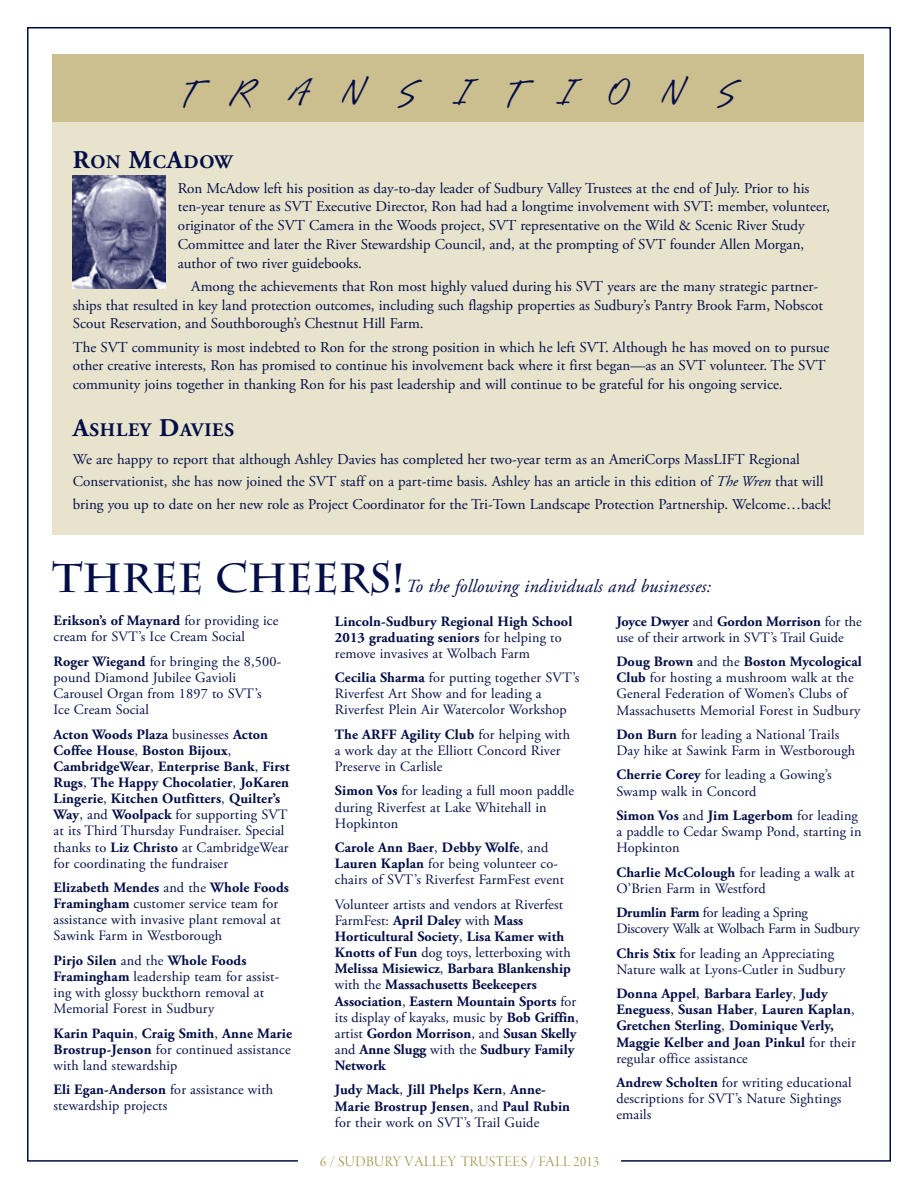
<style>
.page{position:relative;width:918px;height:1188px;background:#fff}
.page>*{position:absolute;margin:0;border:0;box-sizing:border-box;transform-origin:0 0}
.t1{font:43.5px "Brisa";letter-spacing:.815em;color:#030e46}
.t2{font:700 19.2px "Adobe Garamond Pro";letter-spacing:.04em;color:#030e46}
.t3{font:italic 18.45px "Adobe Garamond Pro";letter-spacing:.01em;color:#030e46}
.t4{font:15px/18.8px "Adobe Garamond Pro";color:#030e46}
.t5{font:15px "Garamond Premr Pro Lt Disp";letter-spacing:.025em;color:#9d8d3d}
.t6{font:14.25px/16.2px "Adobe Garamond Pro";letter-spacing:.01em;color:#030e46}
.t7{font:700 14.25px/16.2px "Adobe Garamond Pro";letter-spacing:.01em;color:#030e46}
.t8{font:14.25px/16.2px "Adobe Garamond Pro";letter-spacing:-.015em;color:#030e46}
.s1{font-size:25.5px}
.s2{font-style:italic}
.s3{font-family:"Charlemagne Std";font-weight:700;font-style:normal;font-size:40.65px}
.s4{font-weight:700}
.s5{font-weight:400}
</style>
<div class="page">
<div style="left:53px;top:59px;width:811px;height:476px;background:#e8e3cd"></div>
<div style="left:53px;top:54px;width:811px;height:68px;background:#cbbf90"></div>
<img style="left:73px;top:176px;width:93px;height:112px">
<h1 class="t1" style="left:181px;top:70px;width:556px">TRANSITIONS</h1>
<h2 class="t2" style="left:73px;top:151px;width:161px"><span class="s1">R</span>ON <span class="s1">M</span>C<span class="s1">A</span>DOW</h2>
<p class="t4" style="left:178px;top:179px;width:654px">Ron McAdow left his position as day-to-day leader of Sudbury Valley Trustees at the end of July. Prior to his ten-year tenure as SVT Executive Director, Ron had had a longtime involvement with SVT: member, volunteer, originator of the SVT Camera in the Woods project, SVT representative on the Wild &amp; Scenic River Study Committee and later the River Stewardship Council, and, at the prompting of SVT founder Allen Morgan, author of two river guidebooks.</p>
<p class="t4" style="left:73px;top:277px;width:752px;text-indent:119px">Among the achievements that Ron most highly valued during his SVT years are the many strategic partner&shy;ships that resulted in key land protection outcomes, including such flagship properties as Sudbury’s Pantry Brook Farm, Nobscot<br>Scout Reservation, and Southborough’s Chestnut Hill Farm.</p>
<p class="t4" style="left:73px;top:338px;width:758px">The SVT community is most indebted to Ron for the strong position in which he left SVT. Although he has moved on to pursue other creative interests, Ron has promised to continue his involvement back where it first began—as an SVT volunteer. The SVT community joins together in thanking Ron for his past leadership and will continue to be grateful for his ongoing service.</p>
<h2 class="t2" style="left:73px;top:419px;width:162px"><span class="s1">A</span>SHLEY <span class="s1">D</span>AVIES</h2>
<p class="t4" style="left:73px;top:448px;width:760px;line-height:22.5px">We are happy to report that although Ashley Davies has completed her two-year term as an AmeriCorps MassLIFT Regional<br>Conservationist, she has now joined the SVT staff on a part-time basis. Ashley has an article in this edition of <span class="s2">The Wren</span> that will bring you up to date on her new role as Project Coordinator for the Tri-Town Landscape Protection Partnership. Welcome…back!</p>
<p class="t3" style="left:52px;top:575px;width:661px"><span class="s3">THREE CHEERS!</span>To the following individuals and businesses:</p>
<p class="t6" style="left:54px;top:613px;width:226px"><span class="s4">Erikson’s of Maynard</span> for providing ice cream for SVT’s Ice Cream Social</p>
<p class="t6" style="left:54px;top:654px;width:229px"><span class="s4">Roger Wiegand</span> for bringing the 8,500- pound Diamond Jubilee Gavioli<br>Carousel Organ from 1897 to SVT’s<br>Ice Cream Social</p>
<p class="t7" style="left:54px;top:726px;width:238px">Acton Woods Plaza <span class="s5">businesses</span> Acton Coffee House<span class="s5">,</span> Boston Bijoux<span class="s5">, </span>CambridgeWear<span class="s5">,</span> Enterprise Bank<span class="s5">,</span> First Rugs<span class="s5">,</span> The Happy Chocolatier<span class="s5">,</span> JoKaren Lingerie<span class="s5">,</span> Kitchen Outfitters<span class="s5">,</span> Quilter’s Way<span class="s5">, and</span> Woolpack <span class="s5">for supporting SVT at its Third Thursday Fundraiser. Special thanks to</span> Liz Christo <span class="s5">at CambridgeWear for coordinating the fundraiser</span></p>
<p class="t6" style="left:54px;top:880px;width:237px"><span class="s4">Elizabeth Mendes</span> and the <span class="s4">Whole Foods Framingham</span> customer service team for assistance with invasive plant removal at Sawink Farm in Westborough</p>
<p class="t6" style="left:54px;top:953px;width:227px"><span class="s4">Pirjo Silen</span> and the <span class="s4">Whole Foods Framingham</span> leadership team for assist&shy;ing with glossy buckthorn removal at Memorial Forest in Sudbury</p>
<p class="t7" style="left:54px;top:1025px;width:240px;text-align:justify">Karin Paquin<span class="s5">,</span> Craig Smith<span class="s5">,</span> Anne Marie Brostrup-Jenson <span class="s5">for continued assistance with land stewardship</span></p>
<p class="t6" style="left:54px;top:1082px;width:221px"><span class="s4">Eli Egan-Anderson</span> for assistance with stewardship projects</p>
<p class="t7" style="left:335px;top:613px;width:239px">Lincoln-Sudbury Regional High School<br>2013 graduating seniors <span class="s5">for helping to remove invasives at Wolbach Farm</span></p>
<p class="t6" style="left:335px;top:670px;width:246px"><span class="s4">Cecilia Sharma</span> for putting together SVT’s<br>Riverfest Art Show and for leading a<br>Riverfest Plein Air Watercolor Workshop</p>
<p class="t6" style="left:335px;top:727px;width:237px"><span class="s4">The ARFF Agility Club</span> for helping with a work day at the Elliott Concord River<br>Preserve in Carlisle</p>
<p class="t6" style="left:335px;top:783px;width:241px"><span class="s4">Simon Vos</span> for leading a full moon paddle during Riverfest at Lake Whitehall in<br>Hopkinton</p>
<p class="t6" style="left:335px;top:840px;width:231px"><span class="s4">Carole Ann Baer</span>, <span class="s4">Debby Wolfe</span>, and<br><span class="s4">Lauren Kaplan</span> for being volunteer co&shy;chairs of SVT’s Riverfest FarmFest event</p>
<p class="t7" style="left:335px;top:896px;width:245px"><span class="s5">Volunteer artists and vendors at Riverfest FarmFest:</span> April Daley <span class="s5">with</span> Mass Horticultural Society<span class="s5">,</span> Lisa Kamer with Knotts of Fun <span class="s5">dog toys, letterboxing with </span>Melissa Misiewicz<span class="s5">,</span> Barbara Blankenship <span class="s5">with the</span> Massachusetts Beekeepers Association<span class="s5">,</span> Eastern Mountain Sports <span class="s5">for its display of kayaks, music by</span> Bob Griffin<span class="s5">, artist</span> Gordon Morrison<span class="s5">, and</span> Susan Skelly <span class="s5">and</span> Anne Slugg <span class="s5">with the</span> Sudbury Family Network</p>
<p class="t7" style="left:335px;top:1082px;width:237px">Judy Mack<span class="s5">,</span> Jill Phelps Kern<span class="s5">,</span> Anne-<br>Marie Brostrup Jensen<span class="s5">, and</span> Paul Rubin <span class="s5">for their work on SVT’s Trail Guide</span></p>
<p class="t5" style="left:320px;top:1154px;width:280px">6 / SUDBURY VALLEY TRUSTEES / FALL 2013</p>
<p class="t6" style="left:616px;top:614px;width:247px"><span class="s4">Joyce Dwyer</span> and <span class="s4">Gordon Morrison</span> for the use of their artwork in SVT’s Trail Guide</p>
<p class="t6" style="left:616px;top:654px;width:247px"><span class="s4">Doug Brown</span> and the <span class="s4">Boston Mycological Club</span> for hosting a mushroom walk at the General Federation of Women’s Clubs of Massachusetts Memorial Forest in Sudbury</p>
<p class="t6" style="left:616px;top:727px;width:240px"><span class="s4">Don Burn</span> for leading a National Trails<br>Day hike at Sawink Farm in Westborough</p>
<p class="t6" style="left:616px;top:767px;width:217px"><span class="s4">Cherrie Corey</span> for leading a Gowing’s<br>Swamp walk in Concord</p>
<p class="t6" style="left:616px;top:808px;width:247px"><span class="s4">Simon Vos</span> and <span class="s4">Jim Lagerbom</span> for leading a paddle to Cedar Swamp Pond, starting in<br>Hopkinton</p>
<p class="t6" style="left:616px;top:865px;width:240px"><span class="s4">Charlie McColough</span> for leading a walk at<br>O’Brien Farm in Westford</p>
<p class="t8" style="left:616px;top:905px;width:245px"><span class="s4">Drumlin Farm</span> for leading a Spring<br>Discovery Walk at Wolbach Farm in Sudbury</p>
<p class="t6" style="left:616px;top:946px;width:231px"><span class="s4">Chris Stix</span> for leading an Appreciating<br>Nature walk at Lyons-Cutler in Sudbury</p>
<p class="t7" style="left:616px;top:986px;width:241px">Donna Appel<span class="s5">,</span> Barbara Earley<span class="s5">,</span> Judy Eneguess<span class="s5">,</span> Susan Haber<span class="s5">,</span> Lauren Kaplan<span class="s5">, </span>Gretchen Sterling<span class="s5">,</span> Dominique Verly, Maggie Kelber and Joan Pinkul <span class="s5">for their regular office assistance</span></p>
<p class="t6" style="left:616px;top:1075px;width:237px"><span class="s4">Andrew Scholten</span> for writing educational descriptions for SVT’s Nature Sightings emails</p>
</div>
